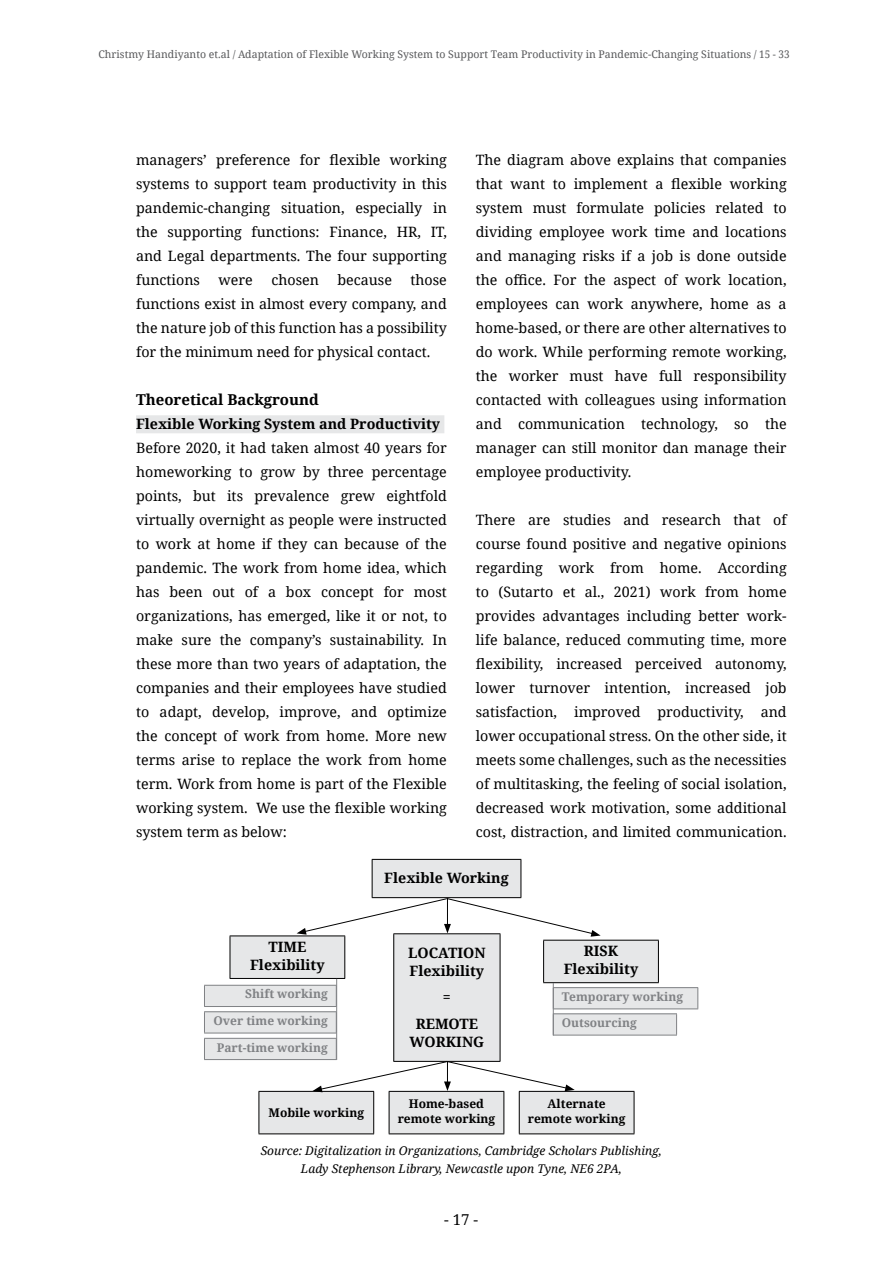
<style>
.page{position:relative;width:893px;height:1263px;background:#fff}
.page>*{position:absolute;margin:0;border:0;box-sizing:border-box;transform-origin:0 0}
.t1{font:700 15px "Noto Serif";color:#000}
.t2{font:15px "Noto Serif";color:#000}
.t3{font:14.25px/24px "Noto Serif";color:#000;text-align:justify}
.t4{font:700 14.25px/18px "Noto Serif";color:#000;text-align:center}
.t5{font:italic 12px/18px "Noto Serif";color:#000;text-align:center}
.t6{font:700 12px "Noto Serif";color:#808285}
.t7{font:700 12px/15px "Noto Serif";color:#000;text-align:center}
.t8{font:10.5px "Noto Serif";color:#58595b}
</style>
<div class="page">
<div style="left:136px;top:415px;width:308px;height:18px;background:#e6e7e8"></div>
<div style="left:372px;top:859px;width:149px;height:39px;background:#e6e7e8"></div>
<hr style="left:372px;top:859px;width:149px;height:1px;background:#000">
<hr style="left:372px;top:860px;width:1px;height:37px;background:#000">
<hr style="left:521px;top:860px;width:1px;height:37px;background:#000">
<div style="left:394px;top:934px;width:106px;height:127px;background:#e6e7e8"></div>
<hr style="left:393px;top:934px;width:1px;height:127px;background:#000">
<hr style="left:500px;top:934px;width:1px;height:127px;background:#000">
<div style="left:544px;top:940px;width:114px;height:43px;background:#e6e7e8"></div>
<hr style="left:543px;top:940px;width:116px;height:1px;background:#000">
<hr style="left:543px;top:940px;width:1px;height:42px;background:#000">
<hr style="left:658px;top:940px;width:1px;height:42px;background:#000">
<hr style="left:543px;top:982px;width:116px;height:1px;background:#000">
<div style="left:230px;top:936px;width:115px;height:42px;background:#e6e7e8"></div>
<hr style="left:230px;top:935px;width:115px;height:1px;background:#000">
<hr style="left:230px;top:936px;width:1px;height:42px;background:#000">
<hr style="left:344px;top:936px;width:1px;height:42px;background:#000">
<hr style="left:230px;top:978px;width:115px;height:1px;background:#000">
<div style="left:259px;top:1091px;width:115px;height:43px;background:#e6e7e8"></div>
<hr style="left:259px;top:1091px;width:115px;height:1px;background:#000">
<hr style="left:259px;top:1092px;width:1px;height:41px;background:#000">
<hr style="left:373px;top:1092px;width:1px;height:41px;background:#000">
<hr style="left:259px;top:1133px;width:115px;height:1px;background:#000">
<div style="left:389px;top:1091px;width:115px;height:43px;background:#e6e7e8"></div>
<hr style="left:389px;top:1092px;width:1px;height:41px;background:#000">
<hr style="left:503px;top:1092px;width:1px;height:41px;background:#000">
<hr style="left:389px;top:1133px;width:115px;height:1px;background:#000">
<div style="left:519px;top:1091px;width:115px;height:43px;background:#e6e7e8"></div>
<hr style="left:519px;top:1091px;width:115px;height:1px;background:#000">
<hr style="left:519px;top:1092px;width:1px;height:41px;background:#000">
<hr style="left:634px;top:1092px;width:1px;height:41px;background:#000">
<hr style="left:519px;top:1133px;width:115px;height:1px;background:#000">
<div style="left:204px;top:985px;width:132px;height:21px;background:#e6e7e8"></div>
<hr style="left:204px;top:985px;width:133px;height:1px;background:#808285">
<svg style="left:204px;top:986px;width:1px;height:20px"></svg>
<hr style="left:204px;top:1006px;width:133px;height:1px;background:#808285">
<div style="left:553px;top:988px;width:145px;height:21px;background:#e6e7e8"></div>
<hr style="left:553px;top:987px;width:145px;height:1px;background:#808285">
<svg style="left:697px;top:988px;width:1px;height:20px"></svg>
<hr style="left:553px;top:1008px;width:145px;height:1px;background:#808285">
<div style="left:553px;top:1014px;width:124px;height:21px;background:#e6e7e8"></div>
<hr style="left:553px;top:1013px;width:124px;height:1px;background:#808285">
<svg style="left:676px;top:1014px;width:1px;height:21px"></svg>
<hr style="left:553px;top:1035px;width:124px;height:1px;background:#808285">
<div style="left:204px;top:1012px;width:132px;height:21px;background:#e6e7e8"></div>
<hr style="left:204px;top:1011px;width:133px;height:1px;background:#808285">
<svg style="left:204px;top:1012px;width:1px;height:21px"></svg>
<hr style="left:204px;top:1033px;width:133px;height:1px;background:#808285">
<div style="left:204px;top:1038px;width:132px;height:21px;background:#e6e7e8"></div>
<hr style="left:204px;top:1038px;width:133px;height:1px;background:#808285">
<svg style="left:204px;top:1039px;width:1px;height:20px"></svg>
<hr style="left:204px;top:1059px;width:133px;height:1px;background:#808285">
<hr style="left:336px;top:979px;width:1px;height:81px;background:#808285">
<hr style="left:553px;top:983px;width:1px;height:52px;background:#808285">
<svg style="left:297px;top:897px;width:304px;height:40px"></svg>
<svg style="left:313px;top:986px;width:262px;height:106px"></svg>
<p class="t8" style="left:99px;top:47px;width:692px">Christmy Handiyanto et.al / Adaptation of Flexible Working System to Support Team Productivity in Pandemic-Changing Situations / 15 - 33</p>
<p class="t3" style="left:136px;top:147px;width:312px">managers’ preference for flexible working systems to support team productivity in this pandemic-changing situation, especially in the supporting functions: Finance, HR, IT, and Legal departments. The four supporting functions</p>
<p class="t3" style="left:136px;top:267px;width:312px;text-indent:274px">those functions exist in almost every company, and the nature job of this function has a possibility for the minimum need for physical contact.</p>
<p class="t1" style="left:136px;top:389px;width:184px">Theoretical Background</p>
<p class="t4" style="left:136px;top:414px;width:306px">Flexible Working System and Productivity</p>
<p class="t3" style="left:136px;top:435px;width:312px">Before 2020, it had taken almost 40 years for homeworking to grow by three percentage points, but its prevalence grew eightfold virtually overnight as people were instructed to work at home if they can because of the pandemic. The work from home idea, which has been out of a box concept for most organizations, has emerged, like it or not, to make sure the company’s sustainability. In these more than two years of adaptation, the companies and their employees have studied to adapt, develop, improve, and optimize the concept of work from home. More new terms arise to replace the work from home term. Work from home is part of the Flexible working system. We use the flexible working system term as below:</p>
<p class="t3" style="left:219px;top:267px;width:36px">were</p>
<p class="t3" style="left:271px;top:267px;width:49px">chosen</p>
<p class="t3" style="left:337px;top:267px;width:56px">because</p>
<p class="t3" style="left:476px;top:147px;width:312px">The diagram above explains that companies that want to implement a flexible working system must formulate policies related to dividing employee work time and locations and managing risks if a job is done outside the office. For the aspect of work location, employees can work anywhere, home as a home-based, or there are other alternatives to do work. While performing remote working, the worker must have full responsibility contacted with colleagues using information and communication technology, so the manager can still monitor dan manage their employee productivity.</p>
<p class="t3" style="left:476px;top:507px;width:312px">There are studies and research that of course found positive and negative opinions regarding work from home. According to (Sutarto et al., 2021) work from home provides advantages including better work&shy;life balance, reduced commuting time, more flexibility, increased perceived autonomy, lower turnover intention, increased job satisfaction, improved productivity, and lower occupational stress. On the other side, it meets some challenges, such as the necessities of multitasking, the feeling of social isolation, decreased work motivation, some additional cost, distraction, and limited communication.</p>
<p class="t4" style="left:384px;top:868px;width:126px">Flexible Working</p>
<p class="t4" style="left:250px;top:937px;width:76px">TIME<br>Flexibility</p>
<p class="t4" style="left:564px;top:941px;width:76px">RISK<br>Flexibility</p>
<p class="t4" style="left:408px;top:943px;width:79px;text-align:left">location<br>Flexibility</p>
<p class="t4" style="left:416px;top:983px;width:64px;line-height:26.5px">=<br>REMOTE</p>
<p class="t4" style="left:410px;top:1032px;width:76px">WORKIN G</p>
<p class="t6" style="left:245px;top:986px;width:84px">Shift working</p>
<p class="t6" style="left:562px;top:988px;width:123px">Temporary working</p>
<p class="t6" style="left:213px;top:1012px;width:116px">Over time working</p>
<p class="t6" style="left:562px;top:1014px;width:77px">Outsourcing</p>
<p class="t6" style="left:217px;top:1039px;width:113px">Part-time working</p>
<p class="t7" style="left:269px;top:1105px;width:97px">Mobile working</p>
<p class="t7" style="left:398px;top:1096px;width:99px">Home-based remote working</p>
<p class="t7" style="left:528px;top:1096px;width:99px">Alternate remote working</p>
<p class="t5" style="left:261px;top:1141px;width:403px">Source: Digitalization in Organizations, Cambridge Scholars Publishing,<br>Lady Stephenson Library, Newcastle upon Tyne, NE6 2PA,</p>
<p class="t2" style="left:444px;top:1209px;width:35px">- 17 -</p>
</div>
